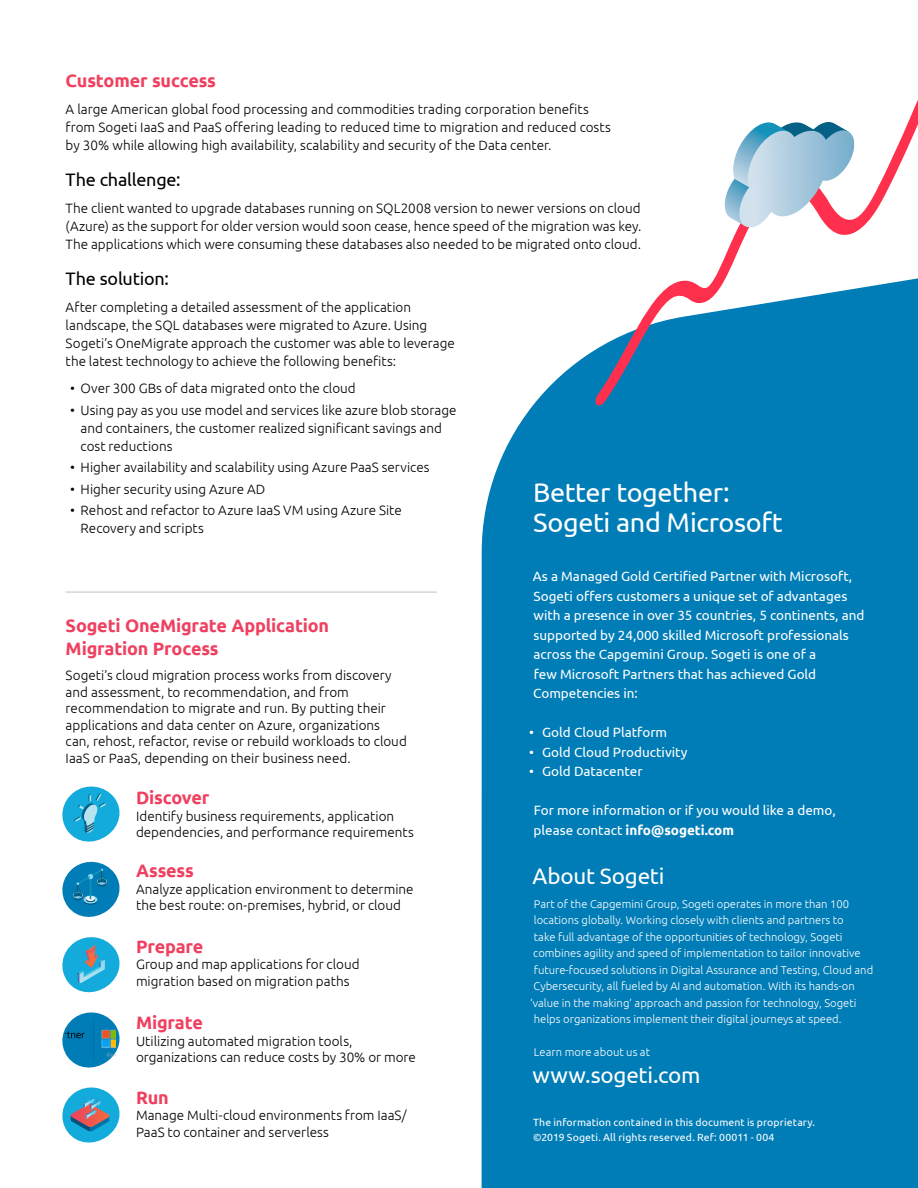
<style>
.page{position:relative;width:918px;height:1188px;background:#fff}
.page>*{position:absolute;margin:0;border:0;box-sizing:border-box;transform-origin:0 0}
.t1{font:27px/30px "Ubuntu";letter-spacing:-.01em;color:#fff}
.t2{font:22.5px "Ubuntu";letter-spacing:-.01em;color:#fff}
.t3{font:700 18px/22.5px "Ubuntu";letter-spacing:-.01em;color:#ef4060}
.t4{font:18px "Ubuntu";letter-spacing:-.01em;color:#000}
.t5{font:300 13.5px/16.5px "Ubuntu";color:#000}
.t6{font:13.5px/19.5px "Ubuntu";color:#fff}
.t7{font:300 11.25px "Ubuntu";color:#fff}
.t8{font:10.5px/15px "Ubuntu";letter-spacing:.01em;color:#fff}
.s1{font-weight:700}
</style>
<div class="page">
<div style="left:482px;top:350px;width:436px;height:838px;background:#007db7"></div>
<svg style="left:62px;top:786px;width:58px;height:56px"></svg>
<svg style="left:62px;top:861px;width:58px;height:56px"></svg>
<svg style="left:62px;top:1012px;width:58px;height:56px"></svg>
<hr style="left:93px;top:1020px;width:1px;height:40px;background:#0070ad">
<img style="left:101px;top:1029px;width:15px;height:29px">
<svg style="left:62px;top:1087px;width:58px;height:56px"></svg>
<hr style="left:66px;top:592px;width:371px;height:1px;background:#c8c8c8">
<svg style="left:595px;top:100px;width:323px;height:306px"></svg>
<svg style="left:725px;top:121px;width:129px;height:110px"></svg>
<svg style="left:62px;top:937px;width:58px;height:56px"></svg>
<h3 class="t3" style="left:66px;top:69px;width:152px">Customer success</h3>
<p class="t5" style="left:66px;top:99px;width:547px;line-height:18px">A large American global food processing and commodities trading corporation benefits from Sogeti IaaS and PaaS offering leading to reduced time to migration and reduced costs by 30% while allowing high availability, scalability and security of the Data center.</p>
<h3 class="t4" style="left:66px;top:169px;width:117px">The challenge:</h3>
<p class="t5" style="left:66px;top:199px;width:577px;line-height:18px;text-align:justify">The client wanted to upgrade databases running on SQL2008 version to newer versions on cloud (Azure) as the support for older version would soon cease, hence speed of the migration was key.<br>The applications which were consuming these databases also needed to be migrated onto cloud.</p>
<h3 class="t4" style="left:66px;top:268px;width:105px">The solution:</h3>
<p class="t5" style="left:66px;top:298px;width:391px;line-height:18px">After completing a detailed assessment of the application landscape, the SQL databases were migrated to Azure. Using Sogeti’s OneMigrate approach the customer was able to leverage the latest technology to achieve the following benefits:</p>
<p class="t5" style="left:70px;top:380px;width:287px">• Over 300 GBs of data migrated onto the cloud</p>
<p class="t5" style="left:81px;top:401px;width:377px;line-height:18px;text-indent:-11px">• Using pay as you use model and services like azure blob storage and containers, the customer realized significant savings and cost reductions</p>
<p class="t5" style="left:70px;top:459px;width:361px">• Higher availability and scalability using Azure PaaS services</p>
<p class="t5" style="left:70px;top:480px;width:197px">• Higher security using Azure AD</p>
<p class="t5" style="left:81px;top:501px;width:323px;line-height:18px;text-indent:-11px">• Rehost and refactor to Azure IaaS VM using Azure Site<br>Recovery and scripts</p>
<h1 class="t1" style="left:533px;top:477px;width:251px">Better together:<br>Sogeti and Microsoft</h1>
<p class="t6" style="left:533px;top:566px;width:333px">As a Managed Gold Certified Partner with Microsoft, Sogeti offers customers a unique set of advantages with a presence in over 35 countries, 5 continents, and supported by 24,000 skilled Microsoft professionals across the Capgemini Group. Sogeti is one of a<br>few Microsoft Partners that has achieved Gold Competencies in:</p>
<p class="t6" style="left:529px;top:722px;width:140px">• Gold Cloud Platform</p>
<p class="t6" style="left:529px;top:742px;width:160px">• Gold Cloud Productivity</p>
<p class="t6" style="left:529px;top:761px;width:115px">• Gold Datacenter</p>
<p class="t6" style="left:534px;top:800px;width:304px">For more information or if you would like a demo, please contact <span class="s1">info@sogeti.com</span></p>
<h2 class="t2" style="left:533px;top:863px;width:133px">About Sogeti</h2>
<p class="t7" style="left:534px;top:897px;width:317px">Part of the Capgemini Group, Sogeti operates in more than 100</p>
<p class="t7" style="left:534px;top:913px;width:311px">locations globally. Working closely with clients and partners to</p>
<p class="t7" style="left:534px;top:930px;width:310px">take full advantage of the opportunities of technology, Sogeti</p>
<p class="t7" style="left:533px;top:946px;width:329px">combines agility and speed of implementation to tailor innovative</p>
<p class="t7" style="left:534px;top:963px;width:341px">future-focused solutions in Digital Assurance and Testing, Cloud and</p>
<p class="t7" style="left:534px;top:979px;width:323px">Cybersecurity, all fueled by AI and automation. With its hands-on</p>
<p class="t7" style="left:530px;top:996px;width:328px">‘value in the making’ approach and passion for technology, Sogeti</p>
<p class="t7" style="left:534px;top:1012px;width:309px">helps organizations implement their digital journeys at speed.</p>
<p class="t7" style="left:534px;top:1045px;width:118px">Learn more about us at</p>
<h2 class="t2" style="left:533px;top:1062px;width:169px">www.sogeti.com</h2>
<h3 class="t3" style="left:66px;top:614px;width:265px">Sogeti OneMigrate Application<br>Migration Process</h3>
<p class="t5" style="left:66px;top:667px;width:343px">Sogeti’s cloud migration process works from discovery and assessment, to recommendation, and from recommendation to migrate and run. By putting their applications and data center on Azure, organizations can, rehost, refactor, revise or rebuild workloads to cloud IaaS or PaaS, depending on their business need.</p>
<h3 class="t3" style="left:136px;top:786px;width:75px">Discover</h3>
<p class="t5" style="left:136px;top:807px;width:279px">Identify business requirements, application dependencies, and performance requirements</p>
<h3 class="t3" style="left:136px;top:859px;width:59px">Assess</h3>
<p class="t5" style="left:136px;top:880px;width:279px">Analyze application environment to determine the best route: on-premises, hybrid, or cloud</p>
<h3 class="t3" style="left:136px;top:935px;width:69px">Prepare</h3>
<p class="t5" style="left:136px;top:956px;width:225px">Group and map applications for cloud migration based on migration paths</p>
<h3 class="t3" style="left:136px;top:1011px;width:68px">Migrate</h3>
<p class="t5" style="left:136px;top:1032px;width:281px">Utilizing automated migration tools, organizations can reduce costs by 30% or more</p>
<h3 class="t3" style="left:136px;top:1086px;width:34px">Run</h3>
<p class="t5" style="left:136px;top:1107px;width:272px">Manage Multi-cloud environments from IaaS/<br>PaaS to container and serverless</p>
<p class="t8" style="left:533px;top:1114px;width:284px">The information contained in this document is proprietary. ©2019 Sogeti. All rights reserved. Ref: 00011 - 004</p>
</div>
